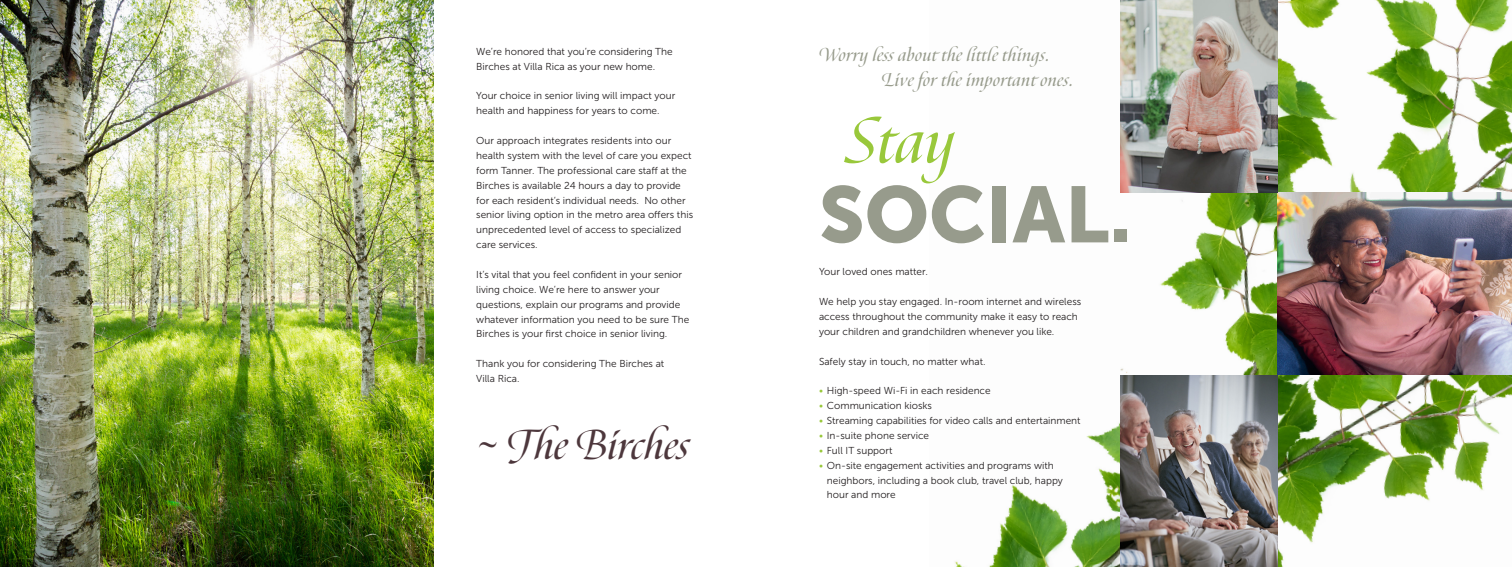
<style>
.page{position:relative;width:1512px;height:567px;background:#fff}
.page>*{position:absolute;margin:0;border:0;box-sizing:border-box;transform-origin:0 0}
.t1{font:78.75px "Museo Sans 900";color:#979b8c}
.t2{font:italic 600 73.5px "Canto Pen";color:#99c83b}
.t3{font:italic 600 47.25px "Canto Pen";color:#4d373c}
.Initial_Phrase{font:italic 600 21px "Canto Pen";letter-spacing:.015em;color:#979b8c}
.Body_Copy{font:10.06px/14.9px "Museo Sans 300";color:#231f20}
.s1{color:#99c83b}
</style>
<div class="page">
<img style="left:955px;top:0;width:557px;height:567px">
<img style="left:0;top:0;width:433px;height:567px">
<img style="left:1120px;top:375px;width:158px;height:192px">
<img style="left:1278px;top:192px;width:234px;height:183px">
<img style="left:1120px;top:0;width:158px;height:193px">
<p class="Body_Copy" style="left:476px;top:44px;width:198px">We’re honored that you’re considering The<br>Birches at Villa Rica as your new home.</p>
<p class="Body_Copy" style="left:476px;top:89px;width:201px">Your choice in senior living will impact your health and happiness for years to come.</p>
<p class="Body_Copy" style="left:476px;top:133px;width:218px">Our approach integrates residents into our health system with the level of care you expect form Tanner. The professional care staff at the Birches is available 24 hours a day to provide for each resident’s individual needs. No other senior living option in the metro area offers this unprecedented level of access to specialized care services.</p>
<p class="Body_Copy" style="left:476px;top:267px;width:215px">It’s vital that you feel confident in your senior living choice. We’re here to answer your questions, explain our programs and provide whatever information you need to be sure The Birches is your first choice in senior living.</p>
<p class="Body_Copy" style="left:476px;top:356px;width:190px">Thank you for considering The Birches at<br>Villa Rica.</p>
<p class="t3" style="left:476px;top:416px;width:215px">~ The Birches</p>
<p class="Initial_Phrase" style="left:819px;top:42px;width:232px">Worry less about the little things.</p>
<p class="Initial_Phrase" style="left:882px;top:66px;width:193px">Live for the important ones.</p>
<h1 class="t2" style="left:847px;top:95px;width:111px">Stay</h1>
<h2 class="t1" style="left:819px;top:170px;width:314px">SOCIAL.</h2>
<p class="Body_Copy" style="left:819px;top:264px;width:110px">Your loved ones matter.</p>
<p class="Body_Copy" style="left:819px;top:294px;width:264px">We help you stay engaged. In-room internet and wireless access throughout the community make it easy to reach your children and grandchildren whenever you like.</p>
<p class="Body_Copy" style="left:819px;top:354px;width:168px">Safely stay in touch, no matter what.</p>
<p class="Body_Copy" style="left:819px;top:383px;width:173px"><span class="s1">•</span> High-speed Wi-Fi in each residence</p>
<p class="Body_Copy" style="left:819px;top:398px;width:115px"><span class="s1">•</span> Communication kiosks</p>
<p class="Body_Copy" style="left:819px;top:413px;width:263px"><span class="s1">•</span> Streaming capabilities for video calls and entertainment</p>
<p class="Body_Copy" style="left:819px;top:428px;width:112px"><span class="s1">•</span> In-suite phone service</p>
<p class="Body_Copy" style="left:819px;top:443px;width:75px"><span class="s1">•</span> Full IT support</p>
<p class="Body_Copy" style="left:827px;top:458px;width:238px;text-indent:-8px"><span class="s1">•</span> On-site engagement activities and programs with neighbors, including a book club, travel club, happy hour and more</p>
</div>
